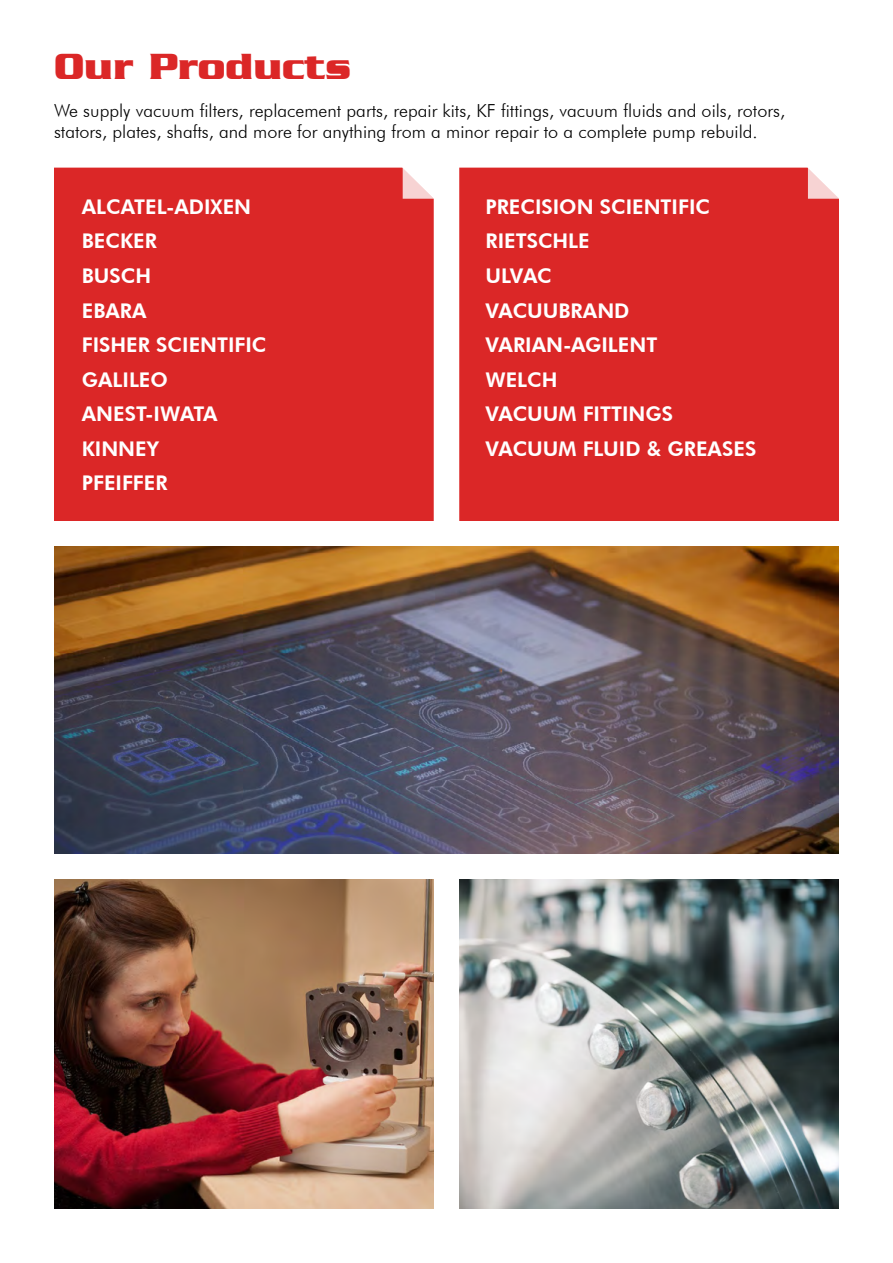
<style>
.page{position:relative;width:893px;height:1263px;background:#fff}
.page>*{position:absolute;margin:0;border:0;box-sizing:border-box;transform-origin:0 0}
.t1{font:700 37.5px "Serpentine";color:#db2727}
.t2{font:800 20.25px/34.5px "Futura BT";color:#fff}
.t3{font:300 18px/21px "Futura BT";color:#000}
</style>
<div class="page">
<div style="left:459px;top:168px;width:380px;height:353px;background:#db2727"></div>
<div style="left:54px;top:168px;width:380px;height:353px;background:#db2727"></div>
<img style="left:54px;top:546px;width:785px;height:308px">
<img style="left:459px;top:879px;width:380px;height:330px">
<img style="left:54px;top:879px;width:380px;height:330px">
<svg style="left:403px;top:168px;width:31px;height:31px"></svg>
<svg style="left:808px;top:168px;width:31px;height:31px"></svg>
<h1 class="t1" style="left:54px;top:41px;width:299px">Our Products</h1>
<p class="t3" style="left:54px;top:100px;width:733px">We supply vacuum filters, replacement parts, repair kits, KF fittings, vacuum fluids and oils, rotors, stators, plates, shafts, and more for anything from a minor repair to a complete pump rebuild.</p>
<p class="t2" style="left:82px;top:189px;width:186px">ALCATEL-ADIXEN<br>BECKER<br>BUSCH<br>EBARA<br>FISHER SCIENTIFIC<br>GALILEO<br>ANEST-IWATA<br>KINNEY<br>PFEIFFER</p>
<p class="t2" style="left:485px;top:189px;width:272px">PRECISION SCIENTIFIC<br>RIETSCHLE<br>ULVAC<br>VACUUBRAND<br>VARIAN-AGILENT<br>WELCH<br>VACUUM FITTINGS<br>VACUUM FLUID &amp; GREASES</p>
</div>
